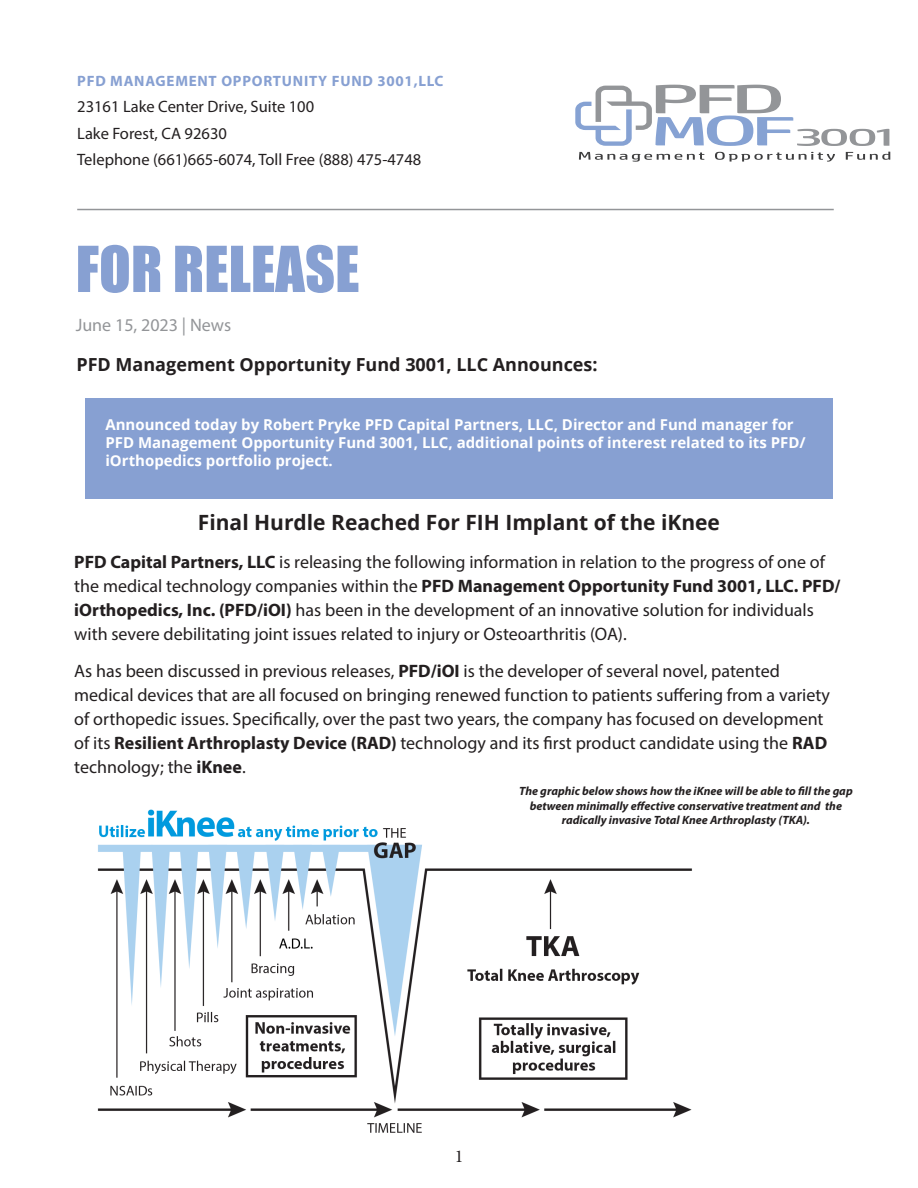
<style>
.page{position:relative;width:918px;height:1188px;background:#fff}
.page>*{position:absolute;margin:0;border:0;box-sizing:border-box;transform-origin:0 0}
.t1{font:58.5px "Impact";color:#87a0d2}
.Subheading{font:700 21px "Open Sans";color:#231f20}
.Subheading-2{font:18px/24px "Myriad Pro";color:#231f20}
.t2{font:700 18px "Open Sans";color:#231f20}
.t3{font:18px "Myriad Pro";color:#939598}
.t4{font:18px "Minion Pro";color:#231f20}
.t5{font:16.5px "Myriad Pro";color:#231f20}
.t6{font:700 15px/18px "Open Sans";color:#fff}
.t7{font:700 15px "Myriad Pro";letter-spacing:.05em;color:#87a0d2}
.Body_Copy{font:italic 700 12px/14.4px "Myriad Pro";color:#231f20;text-align:center}
.s1{font-weight:700}
</style>
<div class="page">
<svg style="left:579px;top:152px;width:125px;height:10px"></svg>
<svg style="left:715px;top:152px;width:120px;height:10px"></svg>
<svg style="left:846px;top:152px;width:44px;height:8px"></svg>
<svg style="left:575px;top:85px;width:314px;height:61px"></svg>
<hr style="left:77px;top:209px;width:757px;height:1px;background:#939598">
<div style="left:85px;top:398px;width:747px;height:101px;background:#87a0d2"></div>
<img style="left:97px;top:809px;width:595px;height:324px">
<p class="t7" style="left:77px;top:71px;width:368px">PFD MANAGEMENT OPPORTUNITY FUND 3001,LLC</p>
<p class="t5" style="left:77px;top:96px;width:239px">23161 Lake Center Drive, Suite 100</p>
<p class="t5" style="left:77px;top:123px;width:151px">Lake Forest, CA 92630</p>
<p class="t5" style="left:77px;top:149px;width:346px">Telephone (661)665-6074, Toll Free (888) 475-4748</p>
<p class="t1" style="left:76px;top:224px;width:285px">FOR RELEASE</p>
<p class="t3" style="left:76px;top:314px;width:157px">June 15, 2023 | News</p>
<p class="t2" style="left:76px;top:352px;width:523px">PFD Management Opportunity Fund 3001, LLC Announces:</p>
<p class="t6" style="left:105px;top:415px;width:702px">Announced today by Robert Pryke PFD Capital Partners, LLC, Director and Fund manager for<br>PFD Management Opportunity Fund 3001, LLC, additional points of interest related to its PFD/ iOrthopedics portfolio project.</p>
<p class="Subheading" style="left:198px;top:508px;width:524px">Final Hurdle Reached For FIH Implant of the iKnee</p>
<p class="Subheading-2" style="left:74px;top:549px;width:768px"><span class="s1">PFD Capital Partners, LLC</span> is releasing the following information in relation to the progress of one of the medical technology companies within the <span class="s1">PFD Management Opportunity Fund 3001, LLC. PFD/ iOrthopedics, Inc. (PFD/iOI)</span> has been in the development of an innovative solution for individuals with severe debilitating joint issues related to injury or Osteoarthritis (OA).</p>
<p class="Subheading-2" style="left:74px;top:659px;width:757px">As has been discussed in previous releases, <span class="s1">PFD/iOI</span> is the developer of several novel, patented medical devices that are all focused on bringing renewed function to patients suffering from a variety of orthopedic issues. Specifically, over the past two years, the company has focused on development of its <span class="s1">Resilient Arthroplasty Device (RAD)</span> technology and its first product candidate using the <span class="s1">RAD </span>technology; the <span class="s1">iKnee</span>.</p>
<p class="Body_Copy" style="left:519px;top:784px;width:335px">The graphic below shows how the iKnee will be able to fill the gap between minimally effective conservative treatment and the radically invasive Total Knee Arthroplasty (TKA).</p>
<p class="t4" style="left:455px;top:1144px;width:10px">1</p>
</div>
